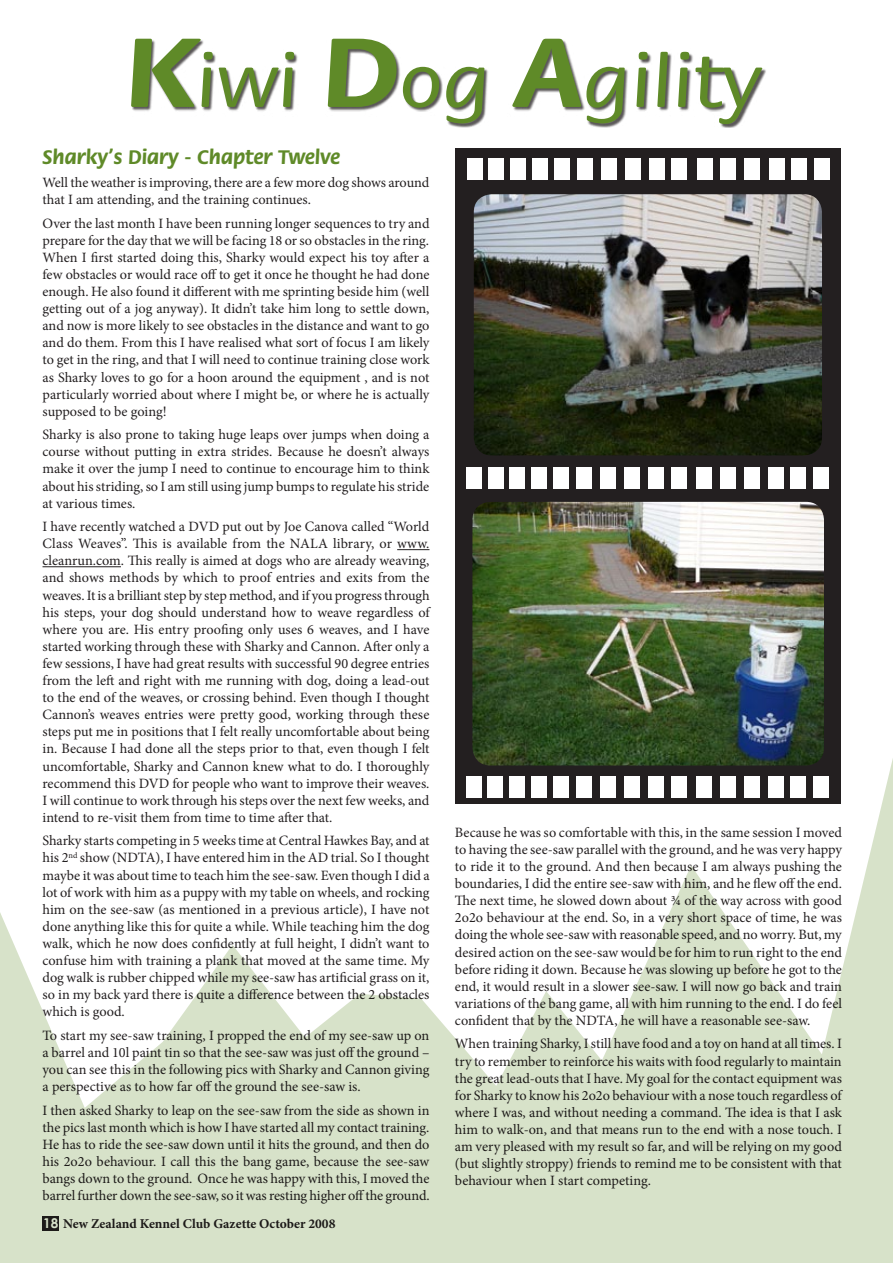
<style>
.page{position:relative;width:893px;height:1263px;background:#fff}
.page>*{position:absolute;margin:0;border:0;box-sizing:border-box;transform-origin:0 0}
.t1{font:500 75px "Flora";color:#5f8a28;scale:1.15 1}
.t2{font:700 21px "Flora";color:#5f8a28}
.t3{font:14.25px/17.1px "Minion Pro";letter-spacing:-.005em;color:#231f20;text-align:justify}
.t4{font:700 13.5px "Minion Pro";color:#231f20}
.s1{font-weight:700;font-size:105px}
.s2{font-family:"Century Gothic";color:#fff}
</style>
<div class="page">
<hr style="left:397px;top:549px;width:32px;height:1px;background:#231f20">
<hr style="left:43px;top:566px;width:78px;height:1px;background:#231f20">
<div style="left:456px;top:149px;width:385px;height:655px;background:#231f20"></div>
<img style="left:474px;top:194px;width:348px;height:261px">
<img style="left:472px;top:502px;width:352px;height:250px">
<div style="left:466px;top:467px;width:16px;height:22px;background:#fff"></div>
<div style="left:488px;top:467px;width:15px;height:22px;background:#fff"></div>
<div style="left:509px;top:467px;width:16px;height:22px;background:#fff"></div>
<div style="left:531px;top:467px;width:16px;height:22px;background:#fff"></div>
<div style="left:554px;top:467px;width:15px;height:22px;background:#fff"></div>
<div style="left:577px;top:467px;width:15px;height:22px;background:#fff"></div>
<div style="left:696px;top:467px;width:16px;height:22px;background:#fff"></div>
<div style="left:600px;top:467px;width:16px;height:22px;background:#fff"></div>
<div style="left:720px;top:467px;width:15px;height:22px;background:#fff"></div>
<div style="left:624px;top:467px;width:16px;height:22px;background:#fff"></div>
<div style="left:744px;top:467px;width:15px;height:22px;background:#fff"></div>
<div style="left:648px;top:467px;width:16px;height:22px;background:#fff"></div>
<div style="left:768px;top:467px;width:16px;height:22px;background:#fff"></div>
<div style="left:671px;top:467px;width:15px;height:22px;background:#fff"></div>
<div style="left:791px;top:467px;width:15px;height:22px;background:#fff"></div>
<div style="left:813px;top:467px;width:16px;height:22px;background:#fff"></div>
<div style="left:467px;top:158px;width:15px;height:22px;background:#fff"></div>
<div style="left:488px;top:158px;width:16px;height:22px;background:#fff"></div>
<div style="left:510px;top:158px;width:16px;height:22px;background:#fff"></div>
<div style="left:532px;top:158px;width:16px;height:22px;background:#fff"></div>
<div style="left:554px;top:158px;width:16px;height:22px;background:#fff"></div>
<div style="left:577px;top:158px;width:16px;height:22px;background:#fff"></div>
<div style="left:697px;top:158px;width:16px;height:22px;background:#fff"></div>
<div style="left:601px;top:158px;width:15px;height:22px;background:#fff"></div>
<div style="left:720px;top:158px;width:16px;height:22px;background:#fff"></div>
<div style="left:625px;top:158px;width:15px;height:22px;background:#fff"></div>
<div style="left:745px;top:158px;width:15px;height:22px;background:#fff"></div>
<div style="left:649px;top:158px;width:15px;height:22px;background:#fff"></div>
<div style="left:769px;top:158px;width:15px;height:22px;background:#fff"></div>
<div style="left:671px;top:158px;width:16px;height:22px;background:#fff"></div>
<div style="left:791px;top:158px;width:16px;height:22px;background:#fff"></div>
<div style="left:814px;top:158px;width:15px;height:22px;background:#fff"></div>
<svg style="left:0;top:752px;width:893px;height:511px;fill:#d7e2c9"></svg>
<div style="left:132px;top:39px;width:634px;height:89px;background:#231f20;opacity:.75"></div>
<h1 class="t1" style="left:124px;top:44px;width:554px"><span class="s1">K</span>iwi <span class="s1">D</span>og <span class="s1">A</span>gility</h1>
<h2 class="t2" style="left:43px;top:145px;width:299px">Sharky’s Diary - Chapter Twelve</h2>
<p class="t3" style="left:43px;top:174px;width:388px">Well the weather is improving, there are a few more dog shows around that I am attending, and the training continues.</p>
<p class="t3" style="left:43px;top:215px;width:388px">Over the last month I have been running longer sequences to try and prepare for the day that we will be facing 18 or so obstacles in the ring.<br>When I first started doing this, Sharky would expect his toy after a few obstacles or would race off to get it once he thought he had done enough. He also found it different with me sprinting beside him (well getting out of a jog anyway). It didn’t take him long to settle down, and now is more likely to see obstacles in the distance and want to go and do them. From this I have realised what sort of focus I am likely to get in the ring, and that I will need to continue training close work as Sharky loves to go for a hoon around the equipment , and is not particularly worried about where I might be, or where he is actually supposed to be going!</p>
<p class="t3" style="left:43px;top:426px;width:388px">Sharky is also prone to taking huge leaps over jumps when doing a course without putting in extra strides. Because he doesn’t always make it over the jump I need to continue to encourage him to think about his striding, so I am still using jump bumps to regulate his stride at various times.</p>
<p class="t3" style="left:43px;top:518px;width:389px">I have recently watched a DVD put out by Joe Canova called “World Class Weaves”. This is available from the NALA library, or www. cleanrun.com. This really is aimed at dogs who are already weaving, and shows methods by which to proof entries and exits from the weaves. It is a brilliant step by step method, and if you progress through his steps, your dog should understand how to weave regardless of where you are. His entry proofing only uses 6 weaves, and I have started working through these with Sharky and Cannon. After only a few sessions, I have had great results with successful 90 degree entries from the left and right with me running with dog, doing a lead-out to the end of the weaves, or crossing behind. Even though I thought Cannon’s weaves entries were pretty good, working through these steps put me in positions that I felt really uncomfortable about being in. Because I had done all the steps prior to that, even though I felt uncomfortable, Sharky and Cannon knew what to do. I thoroughly recommend this DVD for people who want to improve their weaves.<br>I will continue to work through his steps over the next few weeks, and intend to re-visit them from time to time after that.</p>
<p class="t3" style="left:43px;top:832px;width:389px">Sharky starts competing in 5 weeks time at Central Hawkes Bay, and at his 2<sup>nd</sup> show (NDTA), I have entered him in the AD trial. So I thought maybe it was about time to teach him the see-saw. Even though I did a lot of work with him as a puppy with my table on wheels, and rocking him on the see-saw (as mentioned in a previous article), I have not done anything like this for quite a while. While teaching him the dog walk, which he now does confidently at full height, I didn’t want to confuse him with training a plank that moved at the same time. My dog walk is rubber chipped while my see-saw has artificial grass on it, so in my back yard there is quite a difference between the 2 obstacles which is good.</p>
<p class="t3" style="left:43px;top:1027px;width:388px">To start my see-saw training, I propped the end of my see-saw up on a barrel and 10l paint tin so that the see-saw was just off the ground – you can see this in the following pics with Sharky and Cannon giving a perspective as to how far off the ground the see-saw is.</p>
<p class="t3" style="left:43px;top:1101px;width:389px">I then asked Sharky to leap on the see-saw from the side as shown in the pics last month which is how I have started all my contact training.<br>He has to ride the see-saw down until it hits the ground, and then do his 2o2o behaviour. I call this the bang game, because the see-saw bangs down to the ground. Once he was happy with this, I moved the barrel further down the see-saw, so it was resting higher off the ground.</p>
<p class="t4" style="left:43px;top:1214px;width:294px"><span class="s2">18</span> New Zealand Kennel Club Gazette October 2008</p>
<p class="t3" style="left:455px;top:824px;width:389px">Because he was so comfortable with this, in the same session I moved to having the see-saw parallel with the ground, and he was very happy to ride it to the ground. And then because I am always pushing the boundaries, I did the entire see-saw with him, and he flew off the end.<br>The next time, he slowed down about ¾ of the way across with good 2o2o behaviour at the end. So, in a very short space of time, he was doing the whole see-saw with reasonable speed, and no worry. But, my desired action on the see-saw would be for him to run right to the end before riding it down. Because he was slowing up before he got to the end, it would result in a slower see-saw. I will now go back and train variations of the bang game, all with him running to the end. I do feel confident that by the NDTA, he will have a reasonable see-saw.</p>
<p class="t3" style="left:455px;top:1035px;width:388px">When training Sharky, I still have food and a toy on hand at all times. I try to remember to reinforce his waits with food regularly to maintain the great lead-outs that I have. My goal for the contact equipment was for Sharky to know his 2o2o behaviour with a nose touch regardless of where I was, and without needing a command. The idea is that I ask him to walk-on, and that means run to the end with a nose touch. I am very pleased with my result so far, and will be relying on my good (but slightly stroppy) friends to remind me to be consistent with that behaviour when I start competing.</p>
</div>
